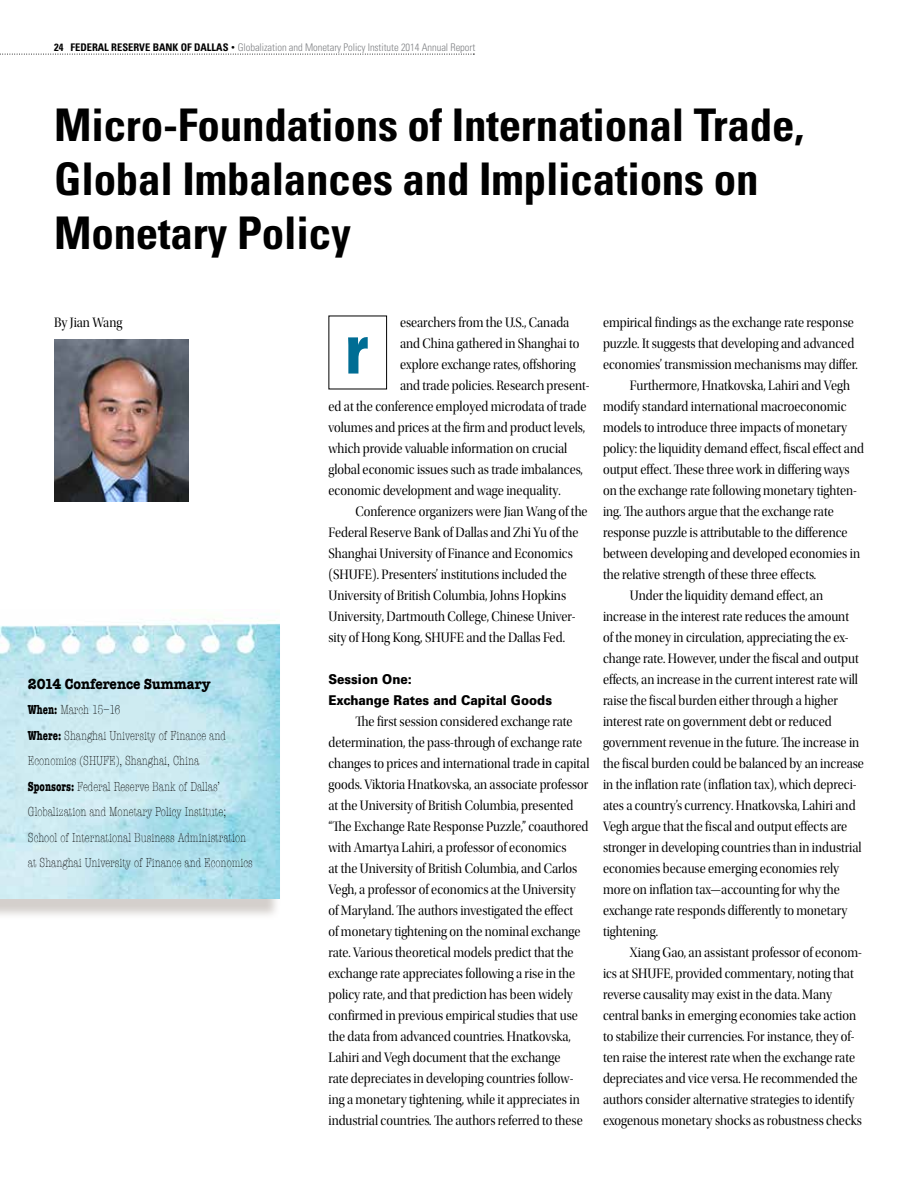
<style>
.page{position:relative;width:918px;height:1188px;background:#fff}
.page>*{position:absolute;margin:0;border:0;box-sizing:border-box;transform-origin:0 0}
.t1{font:900 72px "Univers LT Std";color:#006d94;scale:.75 1}
.t2{font:700 condensed 45px/54px "Univers LT Std";letter-spacing:-.005em;color:#000}
.t3{font:700 15px "American Typewriter";color:#000;scale:.9 1}
.t4{font:14.25px/21px "Utopia Std Disp";color:#000;scale:.9 1}
.t5{font:300 condensed 13.5px/25.5px "American Typewriter";color:#000;scale:.9 1}
.t6{font:900 13.5px/21px "Univers LT Std";color:#000;scale:.9 1}
.t7{font:300 condensed 10.5px "Univers LT Std";letter-spacing:-.005em;color:#808285}
.s1{font-weight:700;color:#000}
.s2{font-size:7.5px;color:#000}
.s3{font-weight:700}
</style>
<div class="page">
<svg style="left:0;top:54px;width:474px;height:1px"></svg>
<img style="left:54px;top:339px;width:135px;height:162px">
<div style="left:0;top:614px;width:281px;height:307px;background:#83766c;opacity:.35"></div>
<img style="left:0;top:614px;width:280px;height:285px">
<svg style="left:328px;top:315px;width:59px;height:75px"></svg>
<p class="t7" style="left:54px;top:41px;width:423px"><span class="s1">24 FEDERAL RESERVE BANK OF DALLAS</span> <span class="s2">•</span> Globalization and Monetary Policy Institute 2014 Annual Report</p>
<h2 class="t2" style="left:54px;top:97px;width:752px">Micro-Foundations of International Trade,<br>Global Imbalances and Implications on<br>Monetary Policy</h2>
<p class="t4" style="left:54px;top:312px;width:77px">By Jian Wang</p>
<p class="t3" style="left:28px;top:671px;width:204px">2014 Conference Summary</p>
<p class="t5" style="left:28px;top:697px;width:252px"><span class="s3">When:</span> March 15–16<br><span class="s3">Where:</span> Shanghai University of Finance and Economics (SHUFE), Shanghai, China<br><span class="s3">Sponsors:</span> Federal Reserve Bank of Dallas’ Globalization and Monetary Policy Institute; School of International Business Administration at Shanghai University of Finance and Economics</p>
<p class="t4" style="left:400px;top:312px;width:190px">esearchers from the U.S., Canada</p>
<p class="t4" style="left:400px;top:333px;width:201px">and China gathered in Shanghai to</p>
<p class="t4" style="left:400px;top:354px;width:197px">explore exchange rates, offshoring</p>
<p class="t4" style="left:400px;top:375px;width:212px">and trade policies. Research present-</p>
<p class="t4" style="left:328px;top:396px;width:288px">ed at the conference employed microdata of trade</p>
<p class="t4" style="left:328px;top:417px;width:287px">volumes and prices at the firm and product levels,</p>
<p class="t4" style="left:328px;top:438px;width:267px">which provide valuable information on crucial</p>
<p class="t4" style="left:328px;top:459px;width:284px">global economic issues such as trade imbalances,</p>
<p class="t4" style="left:328px;top:480px;width:260px">economic development and wage inequality.</p>
<p class="t4" style="left:355px;top:501px;width:259px">Conference organizers were Jian Wang of the</p>
<p class="t4" style="left:328px;top:522px;width:279px">Federal Reserve Bank of Dallas and Zhi Yu of the</p>
<p class="t4" style="left:328px;top:543px;width:273px">Shanghai University of Finance and Economics</p>
<p class="t4" style="left:328px;top:564px;width:266px">(SHUFE). Presenters’ institutions included the</p>
<p class="t4" style="left:328px;top:585px;width:266px">University of British Columbia, Johns Hopkins</p>
<p class="t4" style="left:328px;top:606px;width:276px">University, Dartmouth College, Chinese Univer-</p>
<p class="t4" style="left:328px;top:627px;width:264px">sity of Hong Kong, SHUFE and the Dallas Fed.</p>
<p class="t6" style="left:328px;top:668px;width:250px">Session One:<br>Exchange Rates and Capital Goods</p>
<p class="t4" style="left:328px;top:711px;width:292px;text-indent:27px">The first session considered exchange rate determination, the pass-through of exchange rate changes to prices and international trade in capital goods. Viktoria Hnatkovska, an associate professor at the University of British Columbia, presented “The Exchange Rate Response Puzzle,” coauthored with Amartya Lahiri, a professor of economics<br>at the University of British Columbia, and Carlos Vegh, a professor of economics at the University<br>of Maryland. The authors investigated the effect<br>of monetary tightening on the nominal exchange rate. Various theoretical models predict that the exchange rate appreciates following a rise in the policy rate, and that prediction has been widely confirmed in previous empirical studies that use the data from advanced countries. Hnatkovska, Lahiri and Vegh document that the exchange<br>rate depreciates in developing countries follow&shy;ing a monetary tightening, while it appreciates in industrial countries. The authors referred to these</p>
<h1 class="t1" style="left:345px;top:303px;width:33px">r</h1>
<p class="t4" style="left:603px;top:312px;width:280px">empirical findings as the exchange rate response</p>
<p class="t4" style="left:603px;top:333px;width:281px">puzzle. It suggests that developing and advanced</p>
<p class="t4" style="left:603px;top:354px;width:285px">economies’ transmission mechanisms may differ.</p>
<p class="t4" style="left:630px;top:375px;width:246px">Furthermore, Hnatkovska, Lahiri and Vegh</p>
<p class="t4" style="left:603px;top:396px;width:272px">modify standard international macroeconomic</p>
<p class="t4" style="left:603px;top:417px;width:273px">models to introduce three impacts of monetary</p>
<p class="t4" style="left:603px;top:438px;width:292px">policy: the liquidity demand effect, fiscal effect and</p>
<p class="t4" style="left:603px;top:459px;width:276px">output effect. These three work in differing ways</p>
<p class="t4" style="left:603px;top:480px;width:284px">on the exchange rate following monetary tighten-</p>
<p class="t4" style="left:603px;top:501px;width:258px">ing. The authors argue that the exchange rate</p>
<p class="t4" style="left:603px;top:522px;width:273px">response puzzle is attributable to the difference</p>
<p class="t4" style="left:603px;top:543px;width:287px">between developing and developed economies in</p>
<p class="t4" style="left:603px;top:564px;width:238px">the relative strength of these three effects.</p>
<p class="t4" style="left:630px;top:585px;width:216px">Under the liquidity demand effect, an</p>
<p class="t4" style="left:603px;top:606px;width:275px">increase in the interest rate reduces the amount</p>
<p class="t4" style="left:603px;top:627px;width:274px">of the money in circulation, appreciating the ex-</p>
<p class="t4" style="left:603px;top:648px;width:286px">change rate. However, under the fiscal and output</p>
<p class="t4" style="left:603px;top:669px;width:285px">effects, an increase in the current interest rate will</p>
<p class="t4" style="left:603px;top:690px;width:263px">raise the fiscal burden either through a higher</p>
<p class="t4" style="left:603px;top:711px;width:256px">interest rate on government debt or reduced</p>
<p class="t4" style="left:603px;top:732px;width:286px">government revenue in the future. The increase in</p>
<p class="t4" style="left:603px;top:753px;width:291px">the fiscal burden could be balanced by an increase</p>
<p class="t4" style="left:603px;top:774px;width:283px">in the inflation rate (inflation tax), which depreci-</p>
<p class="t4" style="left:603px;top:795px;width:282px">ates a country’s currency. Hnatkovska, Lahiri and</p>
<p class="t4" style="left:603px;top:816px;width:273px">Vegh argue that the fiscal and output effects are</p>
<p class="t4" style="left:603px;top:837px;width:289px">stronger in developing countries than in industrial</p>
<p class="t4" style="left:603px;top:858px;width:264px">economies because emerging economies rely</p>
<p class="t4" style="left:603px;top:879px;width:265px">more on inflation tax—accounting for why the</p>
<p class="t4" style="left:603px;top:900px;width:273px">exchange rate responds differently to monetary</p>
<p class="t4" style="left:603px;top:921px;width:63px">tightening.</p>
<p class="t4" style="left:630px;top:942px;width:259px">Xiang Gao, an assistant professor of econom-</p>
<p class="t4" style="left:603px;top:963px;width:280px">ics at SHUFE, provided commentary, noting that</p>
<p class="t4" style="left:603px;top:984px;width:256px">reverse causality may exist in the data. Many</p>
<p class="t4" style="left:603px;top:1005px;width:283px">central banks in emerging economies take action</p>
<p class="t4" style="left:603px;top:1026px;width:281px">to stabilize their currencies. For instance, they of-</p>
<p class="t4" style="left:603px;top:1047px;width:282px">ten raise the interest rate when the exchange rate</p>
<p class="t4" style="left:603px;top:1068px;width:284px">depreciates and vice versa. He recommended the</p>
<p class="t4" style="left:603px;top:1089px;width:281px">authors consider alternative strategies to identify</p>
<p class="t4" style="left:603px;top:1110px;width:289px">exogenous monetary shocks as robustness checks</p>
</div>
